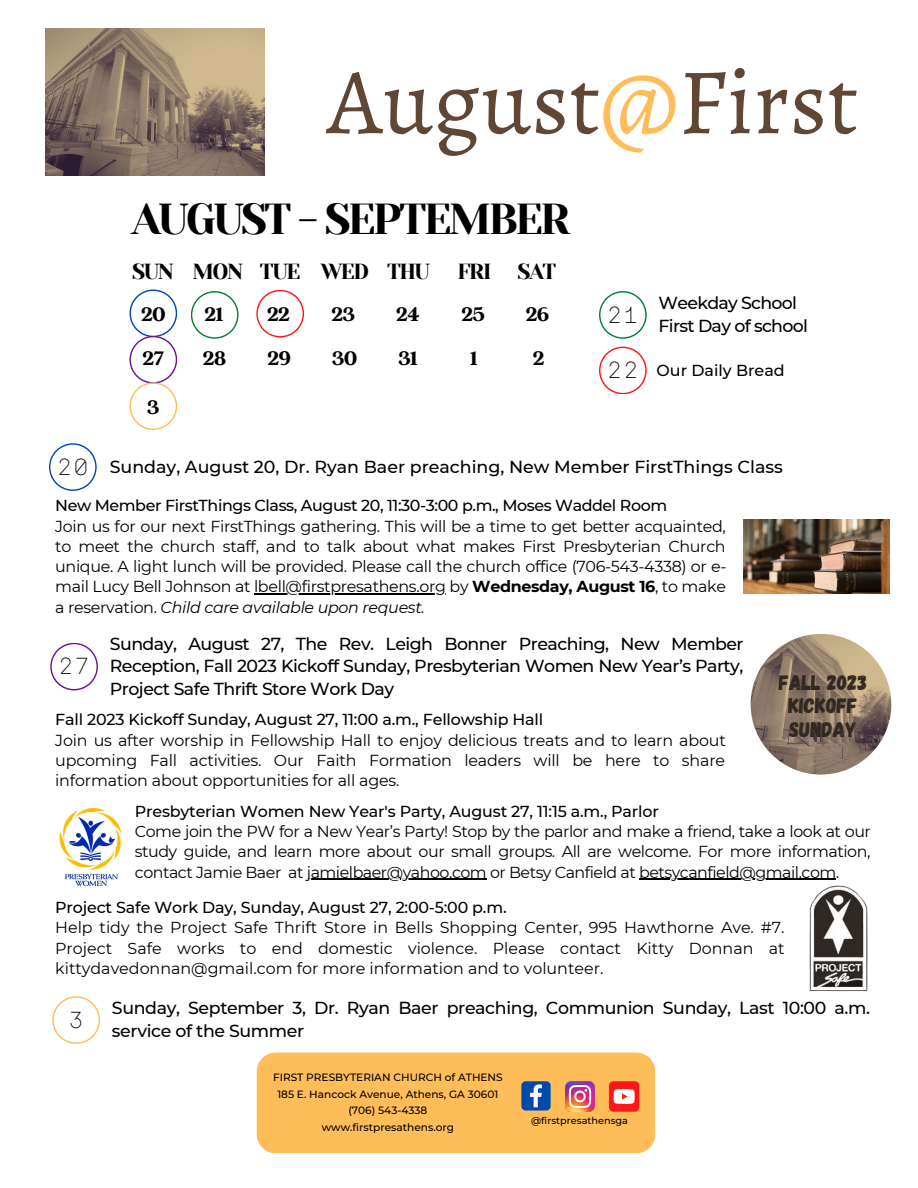
<style>
.page{position:relative;width:918px;height:1188px;background:#fff}
.page>*{position:absolute;margin:0;border:0;box-sizing:border-box;transform-origin:0 0}
.t1{font:94.2px "Alegreya";color:#604635}
.t2{font:43.2px "Yeseva One";letter-spacing:-.065em;color:#000}
.t3{font:23.1px "Major Mono Display";letter-spacing:-.04em;color:#000}
.t4{font:700 21.75px "Argent CF";letter-spacing:-.04em;color:#000}
.t5{font:21.75px "Yeseva One";letter-spacing:-.065em;color:#000}
.t6{font:21.15px/23.7px "Gagalin";color:#302821}
.t7{font:500 17.4px/22.5px "Montserrat";letter-spacing:-.02em;color:#000;text-align:justify}
.t8{font:500 17.4px "Montserrat";color:#000}
.t9{font:500 17.4px "Montserrat";letter-spacing:-.04em;color:#000}
.t10{font:15.9px/20.2px "Montserrat";letter-spacing:-.015em;color:#000;text-align:justify}
.t11{font:500 15.9px "Montserrat";letter-spacing:-.01em;color:#000}
.t12{font:500 10.5px "Montserrat";color:#000}
.t13{font:500 9.75px "Montserrat";color:#000}
.s1{color:#ffbd59}
.s2{font-weight:700}
.s3{font-style:italic}
</style>
<div class="page">
<svg style="left:49px;top:443px;width:48px;height:48px"></svg>
<svg style="left:50px;top:643px;width:48px;height:47px"></svg>
<div style="left:257px;top:1053px;width:398px;height:100px;background:#ffbd59;border-radius:19px"></div>
<svg style="left:609px;top:1081px;width:30px;height:31px"></svg>
<svg style="left:521px;top:1081px;width:30px;height:30px"></svg>
<img style="left:565px;top:1082px;width:29px;height:29px">
<svg style="left:129px;top:289px;width:48px;height:141px"></svg>
<svg style="left:191px;top:291px;width:48px;height:48px"></svg>
<svg style="left:52px;top:996px;width:48px;height:48px"></svg>
<img style="left:45px;top:29px;width:220px;height:146px">
<svg style="left:256px;top:290px;width:48px;height:47px"></svg>
<img style="left:744px;top:519px;width:145px;height:74px">
<svg style="left:599px;top:291px;width:48px;height:48px"></svg>
<img style="left:751px;top:634px;width:140px;height:141px;border-radius:50%">
<img style="left:809px;top:885px;width:59px;height:107px">
<svg style="left:599px;top:347px;width:48px;height:47px"></svg>
<img style="left:59px;top:807px;width:63px;height:80px">
<hr style="left:254px;top:593px;width:192px;height:2px;background:#000">
<hr style="left:307px;top:879px;width:179px;height:1px;background:#000">
<hr style="left:639px;top:879px;width:197px;height:1px;background:#000">
<p class="t1" style="left:327px;top:37px;width:533px">August<span class="s1">@</span>First</p>
<p class="t2" style="left:131px;top:195px;width:441px">AUGUST - SEPTEMBER</p>
<p class="t3" style="left:56px;top:454px;width:35px">20</p>
<p class="t5" style="left:132px;top:259px;width:43px">SUN</p>
<p class="t5" style="left:192px;top:259px;width:52px">MON</p>
<p class="t5" style="left:260px;top:259px;width:42px">TUE</p>
<p class="t5" style="left:321px;top:259px;width:50px">WED</p>
<p class="t5" style="left:387px;top:259px;width:45px">THU</p>
<p class="t5" style="left:457px;top:259px;width:36px">FRI</p>
<p class="t5" style="left:518px;top:259px;width:40px">SAT</p>
<p class="t4" style="left:141px;top:300px;width:26px">20</p>
<p class="t4" style="left:142px;top:344px;width:23px">27</p>
<p class="t4" style="left:147px;top:393px;width:14px">3</p>
<p class="t4" style="left:204px;top:300px;width:21px">21</p>
<p class="t4" style="left:332px;top:300px;width:25px">23</p>
<p class="t4" style="left:396px;top:300px;width:25px">24</p>
<p class="t4" style="left:461px;top:300px;width:25px">25</p>
<p class="t4" style="left:526px;top:300px;width:25px">26</p>
<p class="t4" style="left:203px;top:344px;width:25px">28</p>
<p class="t4" style="left:268px;top:344px;width:25px">29</p>
<p class="t4" style="left:398px;top:344px;width:22px">31</p>
<p class="t4" style="left:470px;top:344px;width:10px">1</p>
<p class="t4" style="left:533px;top:344px;width:13px">2</p>
<p class="t4" style="left:267px;top:300px;width:24px">22</p>
<p class="t4" style="left:332px;top:344px;width:27px">30</p>
<p class="t3" style="left:606px;top:302px;width:35px">21</p>
<p class="t3" style="left:606px;top:357px;width:35px">22</p>
<p class="t9" style="left:659px;top:292px;width:140px">Weekday School</p>
<p class="t9" style="left:659px;top:315px;width:151px">First Day of school</p>
<p class="t11" style="left:657px;top:361px;width:130px">Our Daily Bread</p>
<p class="t8" style="left:110px;top:456px;width:675px">Sunday, August 20, Dr. Ryan Baer preaching, New Member FirstThings Class</p>
<p class="t11" style="left:55px;top:496px;width:614px">New Member FirstThings Class, August 20, 11:30-3:00 p.m., Moses Waddel Room</p>
<p class="t10" style="left:55px;top:516px;width:673px">Join us for our next FirstThings gathering. This will be a time to get better acquainted, to meet the church staff, and to talk about what makes First Presbyterian Church unique. A light lunch will be provided. Please call the church office (706-543-4338) or e&shy;mail Lucy Bell Johnson at lbell@firstpresathens.org by <span class="s2">Wednesday, August 16</span>, to make a reservation. <span class="s3">Child care available upon request.</span></p>
<p class="t3" style="left:58px;top:654px;width:35px">27</p>
<p class="t7" style="left:110px;top:632px;width:635px">Sunday, August 27, The Rev. Leigh Bonner Preaching, New Member Reception, Fall 2023 Kickoff Sunday, Presbyterian Women New Year’s Party, Project Safe Thrift Store Work Day</p>
<p class="t11" style="left:55px;top:710px;width:490px">Fall 2023 Kickoff Sunday, August 27, 11:00 a.m., Fellowship Hall</p>
<p class="t10" style="left:55px;top:730px;width:672px">Join us after worship in Fellowship Hall to enjoy delicious treats and to learn about upcoming Fall activities. Our Faith Formation leaders will be here to share information about opportunities for all ages.</p>
<p class="t6" style="left:779px;top:669px;width:90px">FALL 2023</p>
<p class="t6" style="left:788px;top:693px;width:71px">KICKOFF<br>SUNDAY</p>
<p class="t11" style="left:135px;top:802px;width:526px">Presbyterian Women New Year's Party, August 27, 11:15 a.m., Parlor</p>
<p class="t10" style="left:135px;top:821px;width:738px">Come join the PW for a New Year’s Party! Stop by the parlor and make a friend, take a look at our study guide, and learn more about our small groups. All are welcome. For more information, contact Jamie Baer at jamielbaer@yahoo.com or Betsy Canfield at betsycanfield@gmail.com.</p>
<p class="t11" style="left:55px;top:898px;width:453px">Project Safe Work Day, Sunday, August 27, 2:00-5:00 p.m.</p>
<p class="t10" style="left:55px;top:917px;width:731px">Help tidy the Project Safe Thrift Store in Bells Shopping Center, 995 Hawthorne Ave. #7.<br>Project Safe works to end domestic violence. Please contact Kitty Donnan at kittydavedonnan@gmail.com for more information and to volunteer.</p>
<p class="t3" style="left:68px;top:1007px;width:19px">3</p>
<p class="t7" style="left:112px;top:997px;width:760px">Sunday, September 3, Dr. Ryan Baer preaching, Communion Sunday, Last 10:00 a.m. service of the Summer</p>
<p class="t12" style="left:273px;top:1071px;width:231px">FIRST PRESBYTERIAN CHURCH of ATHENS</p>
<p class="t12" style="left:277px;top:1088px;width:223px">185 E. Hancock Avenue, Athens, GA 30601</p>
<p class="t12" style="left:348px;top:1104px;width:81px">(706) 543-4338</p>
<p class="t12" style="left:322px;top:1121px;width:134px">www.firstpresathens.org</p>
<p class="t13" style="left:531px;top:1115px;width:98px">@firstpresathensga</p>
</div>
